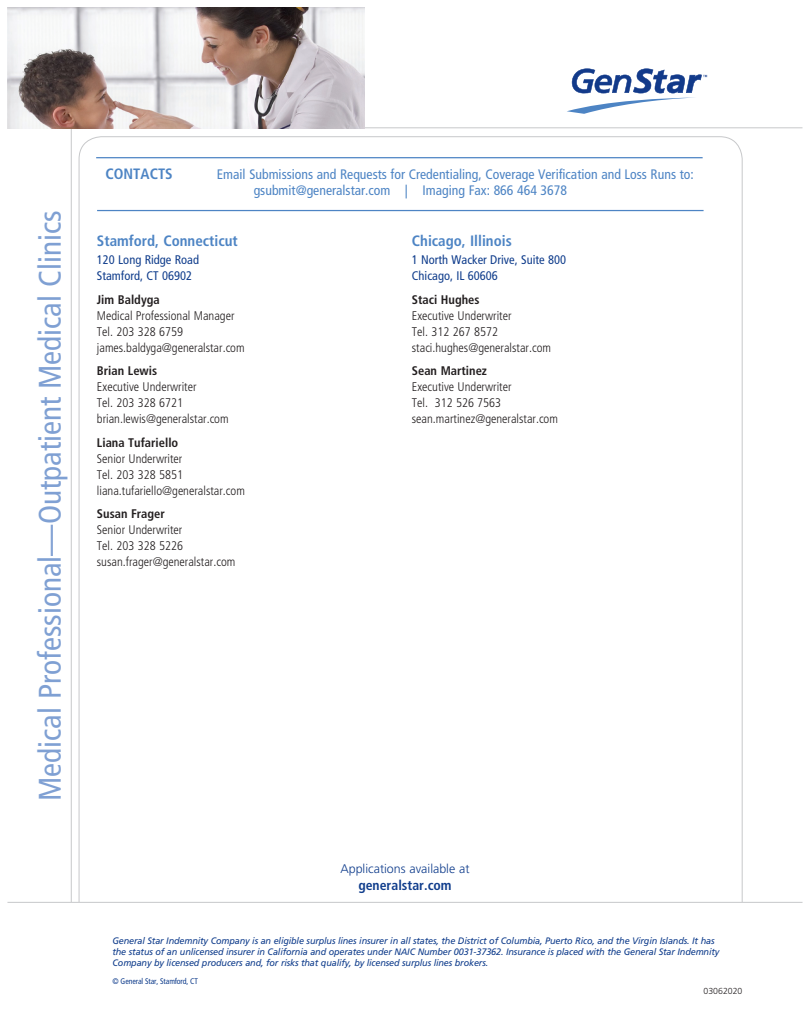
<style>
.page{position:relative;width:810px;height:1035px;background:#fff}
.page>*{position:absolute;margin:0;border:0;box-sizing:border-box;transform-origin:0 0}
.t1{font:condensed 31.25px "Frutiger LT Std";color:#7fa0d3}
.t2{font:700 condensed 15px "Frutiger LT Std";color:#4d84c4}
.t3{font:condensed 13.75px/16px "Frutiger LT Std";color:#4d84c4}
.t4{font:700 condensed 13.75px "Frutiger LT Std";color:#103d8c}
.t5{font:300 condensed 12.5px/16px "Frutiger LT Std";color:#231f20}
.t6{font:condensed 12.5px/16px "Frutiger LT Std";color:#103d8c}
.t7{font:700 condensed 12.5px "Frutiger LT Std";color:#231f20}
.t8{font:300 12.5px "Frutiger LT Std";color:#103d8c}
.t9{font:italic 9.38px/11.2px "Frutiger LT Std";letter-spacing:-.015em;color:#103d8c}
.t10{font:300 8.75px "Frutiger LT Std";color:#231f20}
.t11{font:condensed 8.12px "Frutiger LT Std";letter-spacing:-.015em;color:#103d8c}
</style>
<div class="page">
<hr style="left:71px;top:71px;width:1px;height:845px;background:#c7c8ca">
<hr style="left:23px;top:128px;width:779px;height:1px;background:#c7c8ca">
<img style="left:8px;top:8px;width:356px;height:120px">
<div style="left:47px;top:903px;width:738px;height:56px;background:#fff"></div>
<hr style="left:7px;top:902px;width:796px;height:1px;background:#c7c8ca">
<svg style="left:567px;top:68px;width:140px;height:46px"></svg>
<hr style="left:96px;top:157px;width:607px;height:1px;background:#4d84c4">
<hr style="left:97px;top:210px;width:607px;height:1px;background:#4d84c4">
<h1 class="t1" style="left:32px;top:801px;width:592px;rotate:-90deg">Medical Professional—Outpatient Medical Clinics</h1>
<p class="t2" style="left:106px;top:165px;width:69px">CONTACTS</p>
<p class="t3" style="left:254px;top:166px;width:442px;text-indent:-37px">Email Submissions and Requests for Credentialing, Coverage Verification and Loss Runs to: gsubmit@generalstar.com | Imaging Fax: 866 464 3678</p>
<p class="t2" style="left:97px;top:232px;width:143px">Stamford, Connecticut</p>
<p class="t6" style="left:97px;top:252px;width:104px">120 Long Ridge Road<br>Stamford, CT 06902</p>
<p class="t7" style="left:97px;top:292px;width:64px">Jim Baldyga</p>
<p class="t5" style="left:97px;top:307px;width:149px">Medical Professional Manager<br>Tel. 203 328 6759 james.baldyga@generalstar.com</p>
<p class="t7" style="left:97px;top:363px;width:62px">Brian Lewis</p>
<p class="t5" style="left:97px;top:379px;width:133px">Executive Underwriter<br>Tel. 203 328 6721 brian.lewis@generalstar.com</p>
<p class="t7" style="left:97px;top:435px;width:83px">Liana Tufariello</p>
<p class="t5" style="left:97px;top:450px;width:149px">Senior Underwriter<br>Tel. 203 328 5851 liana.tufariello@generalstar.com</p>
<p class="t7" style="left:97px;top:506px;width:69px">Susan Frager</p>
<p class="t5" style="left:97px;top:522px;width:140px">Senior Underwriter<br>Tel. 203 328 5226 susan.frager@generalstar.com</p>
<p class="t2" style="left:412px;top:232px;width:101px">Chicago, Illinois</p>
<p class="t6" style="left:412px;top:252px;width:156px">1 North Wacker Drive, Suite 800<br>Chicago, IL 60606</p>
<p class="t7" style="left:412px;top:292px;width:69px">Staci Hughes</p>
<p class="t5" style="left:412px;top:307px;width:141px">Executive Underwriter<br>Tel. 312 267 8572 staci.hughes@generalstar.com</p>
<p class="t7" style="left:412px;top:363px;width:77px">Sean Martinez</p>
<p class="t5" style="left:412px;top:379px;width:148px">Executive Underwriter<br>Tel. 312 526 7563 sean.martinez@generalstar.com</p>
<p class="t8" style="left:340px;top:862px;width:131px">Applications available at</p>
<p class="t4" style="left:358px;top:877px;width:95px">generalstar.com</p>
<p class="t9" style="left:112px;top:935px;width:608px">General Star Indemnity Company is an eligible surplus lines insurer in all states, the District of Columbia, Puerto Rico, and the Virgin Islands. It has the status of an unlicensed insurer in California and operates under NAIC Number 0031-37362. Insurance is placed with the General Star Indemnity<br>Company by licensed producers and, for risks that qualify, by licensed surplus lines brokers.</p>
<p class="t11" style="left:112px;top:976px;width:87px">© General Star, Stamford, CT</p>
<p class="t10" style="left:704px;top:986px;width:40px">03062020</p>
</div>
